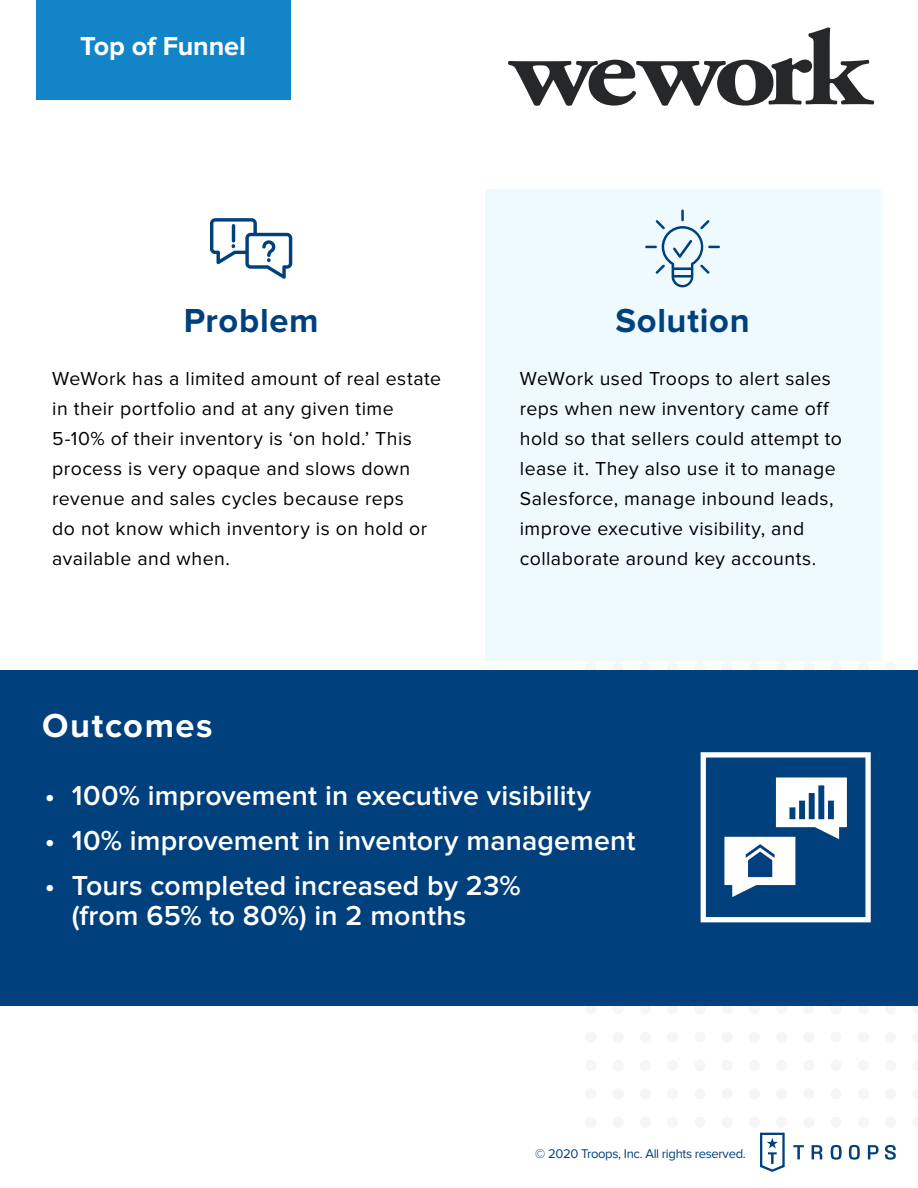
<style>
.page{position:relative;width:918px;height:1188px;background:#fff}
.page>*{position:absolute;margin:0;border:0;box-sizing:border-box;transform-origin:0 0}
.t1{font:700 34.5px "Proxima Nova";letter-spacing:.02em;color:#00407d}
.t2{font:700 34.5px "Proxima Nova";letter-spacing:.045em;color:#fff}
.t3{font:600 28.5px/30px "Proxima Nova";letter-spacing:.005em;color:#fff}
.t4{font:700 27px "Proxima Nova";letter-spacing:-.005em;color:#fff}
.t5{font:19.5px/30px "Proxima Nova";letter-spacing:.025em;color:#000}
.t6{font:13.05px "Proxima Nova";letter-spacing:-.025em;color:#00407d}
</style>
<div class="page">
<div style="left:36px;top:0;width:255px;height:100px;background:#1185c7"></div>
<div style="left:485px;top:190px;width:395px;height:472px;background:#effaff"></div>
<div style="left:885px;top:662px;width:11px;height:12px;background:#f6f6f9;border-radius:50%"></div>
<div style="left:885px;top:1003px;width:11px;height:11px;background:#f6f6f9;border-radius:50%"></div>
<div style="left:885px;top:1031px;width:11px;height:12px;background:#f6f6f9;border-radius:50%"></div>
<div style="left:885px;top:1060px;width:11px;height:11px;background:#f6f6f9;border-radius:50%"></div>
<div style="left:885px;top:1088px;width:11px;height:11px;background:#f6f6f9;border-radius:50%"></div>
<div style="left:885px;top:1117px;width:11px;height:11px;background:#f6f6f9;border-radius:50%"></div>
<div style="left:858px;top:662px;width:11px;height:12px;background:#f6f6f9;border-radius:50%"></div>
<div style="left:858px;top:1003px;width:11px;height:11px;background:#f6f6f9;border-radius:50%"></div>
<div style="left:858px;top:1031px;width:11px;height:12px;background:#f6f6f9;border-radius:50%"></div>
<div style="left:858px;top:1060px;width:11px;height:11px;background:#f6f6f9;border-radius:50%"></div>
<div style="left:858px;top:1088px;width:11px;height:11px;background:#f6f6f9;border-radius:50%"></div>
<div style="left:858px;top:1117px;width:11px;height:11px;background:#f6f6f9;border-radius:50%"></div>
<div style="left:831px;top:662px;width:11px;height:12px;background:#f6f6f9;border-radius:50%"></div>
<div style="left:831px;top:1003px;width:11px;height:11px;background:#f6f6f9;border-radius:50%"></div>
<div style="left:831px;top:1031px;width:11px;height:12px;background:#f6f6f9;border-radius:50%"></div>
<div style="left:831px;top:1060px;width:11px;height:11px;background:#f6f6f9;border-radius:50%"></div>
<div style="left:831px;top:1088px;width:11px;height:11px;background:#f6f6f9;border-radius:50%"></div>
<div style="left:831px;top:1117px;width:11px;height:11px;background:#f6f6f9;border-radius:50%"></div>
<div style="left:803px;top:662px;width:11px;height:12px;background:#f6f6f9;border-radius:50%"></div>
<div style="left:803px;top:1003px;width:11px;height:11px;background:#f6f6f9;border-radius:50%"></div>
<div style="left:803px;top:1031px;width:11px;height:12px;background:#f6f6f9;border-radius:50%"></div>
<div style="left:803px;top:1060px;width:11px;height:11px;background:#f6f6f9;border-radius:50%"></div>
<div style="left:803px;top:1088px;width:11px;height:11px;background:#f6f6f9;border-radius:50%"></div>
<div style="left:803px;top:1117px;width:11px;height:11px;background:#f6f6f9;border-radius:50%"></div>
<div style="left:776px;top:662px;width:11px;height:12px;background:#f6f6f9;border-radius:50%"></div>
<div style="left:776px;top:1003px;width:11px;height:11px;background:#f6f6f9;border-radius:50%"></div>
<div style="left:776px;top:1031px;width:11px;height:12px;background:#f6f6f9;border-radius:50%"></div>
<div style="left:776px;top:1060px;width:11px;height:11px;background:#f6f6f9;border-radius:50%"></div>
<div style="left:776px;top:1088px;width:11px;height:11px;background:#f6f6f9;border-radius:50%"></div>
<div style="left:776px;top:1117px;width:11px;height:11px;background:#f6f6f9;border-radius:50%"></div>
<div style="left:749px;top:662px;width:11px;height:12px;background:#f6f6f9;border-radius:50%"></div>
<div style="left:749px;top:1003px;width:11px;height:11px;background:#f6f6f9;border-radius:50%"></div>
<div style="left:749px;top:1031px;width:11px;height:12px;background:#f6f6f9;border-radius:50%"></div>
<div style="left:749px;top:1060px;width:11px;height:11px;background:#f6f6f9;border-radius:50%"></div>
<div style="left:749px;top:1088px;width:11px;height:11px;background:#f6f6f9;border-radius:50%"></div>
<div style="left:749px;top:1117px;width:11px;height:11px;background:#f6f6f9;border-radius:50%"></div>
<div style="left:722px;top:662px;width:11px;height:12px;background:#f6f6f9;border-radius:50%"></div>
<div style="left:722px;top:1003px;width:11px;height:11px;background:#f6f6f9;border-radius:50%"></div>
<div style="left:722px;top:1031px;width:11px;height:12px;background:#f6f6f9;border-radius:50%"></div>
<div style="left:722px;top:1060px;width:11px;height:11px;background:#f6f6f9;border-radius:50%"></div>
<div style="left:722px;top:1088px;width:11px;height:11px;background:#f6f6f9;border-radius:50%"></div>
<div style="left:722px;top:1117px;width:11px;height:11px;background:#f6f6f9;border-radius:50%"></div>
<div style="left:694px;top:662px;width:11px;height:12px;background:#f6f6f9;border-radius:50%"></div>
<div style="left:694px;top:1003px;width:11px;height:11px;background:#f6f6f9;border-radius:50%"></div>
<div style="left:694px;top:1031px;width:11px;height:12px;background:#f6f6f9;border-radius:50%"></div>
<div style="left:694px;top:1060px;width:11px;height:11px;background:#f6f6f9;border-radius:50%"></div>
<div style="left:694px;top:1088px;width:11px;height:11px;background:#f6f6f9;border-radius:50%"></div>
<div style="left:694px;top:1117px;width:11px;height:11px;background:#f6f6f9;border-radius:50%"></div>
<div style="left:667px;top:662px;width:11px;height:12px;background:#f6f6f9;border-radius:50%"></div>
<div style="left:667px;top:1003px;width:11px;height:11px;background:#f6f6f9;border-radius:50%"></div>
<div style="left:667px;top:1031px;width:11px;height:12px;background:#f6f6f9;border-radius:50%"></div>
<div style="left:667px;top:1060px;width:11px;height:11px;background:#f6f6f9;border-radius:50%"></div>
<div style="left:667px;top:1088px;width:11px;height:11px;background:#f6f6f9;border-radius:50%"></div>
<div style="left:667px;top:1117px;width:11px;height:11px;background:#f6f6f9;border-radius:50%"></div>
<div style="left:640px;top:662px;width:11px;height:12px;background:#f6f6f9;border-radius:50%"></div>
<div style="left:640px;top:1003px;width:11px;height:11px;background:#f6f6f9;border-radius:50%"></div>
<div style="left:640px;top:1031px;width:11px;height:12px;background:#f6f6f9;border-radius:50%"></div>
<div style="left:640px;top:1060px;width:11px;height:11px;background:#f6f6f9;border-radius:50%"></div>
<div style="left:640px;top:1088px;width:11px;height:11px;background:#f6f6f9;border-radius:50%"></div>
<div style="left:640px;top:1117px;width:11px;height:11px;background:#f6f6f9;border-radius:50%"></div>
<div style="left:613px;top:662px;width:11px;height:12px;background:#f6f6f9;border-radius:50%"></div>
<div style="left:613px;top:1003px;width:11px;height:11px;background:#f6f6f9;border-radius:50%"></div>
<div style="left:613px;top:1031px;width:11px;height:12px;background:#f6f6f9;border-radius:50%"></div>
<div style="left:613px;top:1060px;width:11px;height:11px;background:#f6f6f9;border-radius:50%"></div>
<div style="left:613px;top:1088px;width:11px;height:11px;background:#f6f6f9;border-radius:50%"></div>
<div style="left:613px;top:1117px;width:11px;height:11px;background:#f6f6f9;border-radius:50%"></div>
<div style="left:585px;top:662px;width:11px;height:12px;background:#f6f6f9;border-radius:50%"></div>
<div style="left:585px;top:1003px;width:11px;height:11px;background:#f6f6f9;border-radius:50%"></div>
<div style="left:585px;top:1031px;width:11px;height:12px;background:#f6f6f9;border-radius:50%"></div>
<div style="left:585px;top:1060px;width:11px;height:11px;background:#f6f6f9;border-radius:50%"></div>
<div style="left:585px;top:1088px;width:11px;height:11px;background:#f6f6f9;border-radius:50%"></div>
<div style="left:585px;top:1117px;width:11px;height:11px;background:#f6f6f9;border-radius:50%"></div>
<div style="left:0;top:670px;width:918px;height:335px;background:#00407d"></div>
<svg style="left:701px;top:752px;width:170px;height:170px"></svg>
<svg style="left:210px;top:218px;width:82px;height:61px"></svg>
<hr style="left:232px;top:224px;width:3px;height:19px;background:#00407d;border-radius:2px">
<svg style="left:645px;top:210px;width:75px;height:77px"></svg>
<svg style="left:760px;top:1133px;width:25px;height:39px"></svg>
<svg style="left:793px;top:1145px;width:11px;height:14px"></svg>
<svg style="left:812px;top:1145px;width:10px;height:14px"></svg>
<svg style="left:831px;top:1145px;width:11px;height:15px"></svg>
<svg style="left:849px;top:1145px;width:11px;height:15px"></svg>
<svg style="left:868px;top:1145px;width:11px;height:14px"></svg>
<svg style="left:885px;top:1145px;width:11px;height:15px"></svg>
<svg style="left:508px;top:27px;width:367px;height:79px"></svg>
<h3 class="t4" style="left:80px;top:30px;width:167px">Top of Funnel</h3>
<h1 class="t1" style="left:184px;top:301px;width:136px">Problem</h1>
<h1 class="t1" style="left:615px;top:301px;width:136px">Solution</h1>
<p class="t5" style="left:52px;top:364px;width:390px">WeWork has a limited amount of real estate in their portfolio and at any given time 5-10% of their inventory is ‘on hold.’ This process is very opaque and slows down revenue and sales cycles because reps<br>do not know which inventory is on hold or available and when.</p>
<p class="t5" style="left:520px;top:364px;width:324px">WeWork used Troops to alert sales reps when new inventory came off hold so that sellers could attempt to lease it. They also use it to manage Salesforce, manage inbound leads, improve executive visibility, and collaborate around key accounts.</p>
<h1 class="t2" style="left:42px;top:706px;width:172px">Outcomes</h1>
<h2 class="t3" style="left:45px;top:781px;width:548px">• 100% improvement in executive visibility</h2>
<h2 class="t3" style="left:45px;top:826px;width:592px">• 10% improvement in inventory management</h2>
<h2 class="t3" style="left:72px;top:871px;width:451px;text-indent:-27px">• Tours completed increased by 23% (from 65% to 80%) in 2 months</h2>
<p class="t6" style="left:535px;top:1147px;width:212px">© 2020 Troops, Inc. All rights reserved.</p>
</div>
